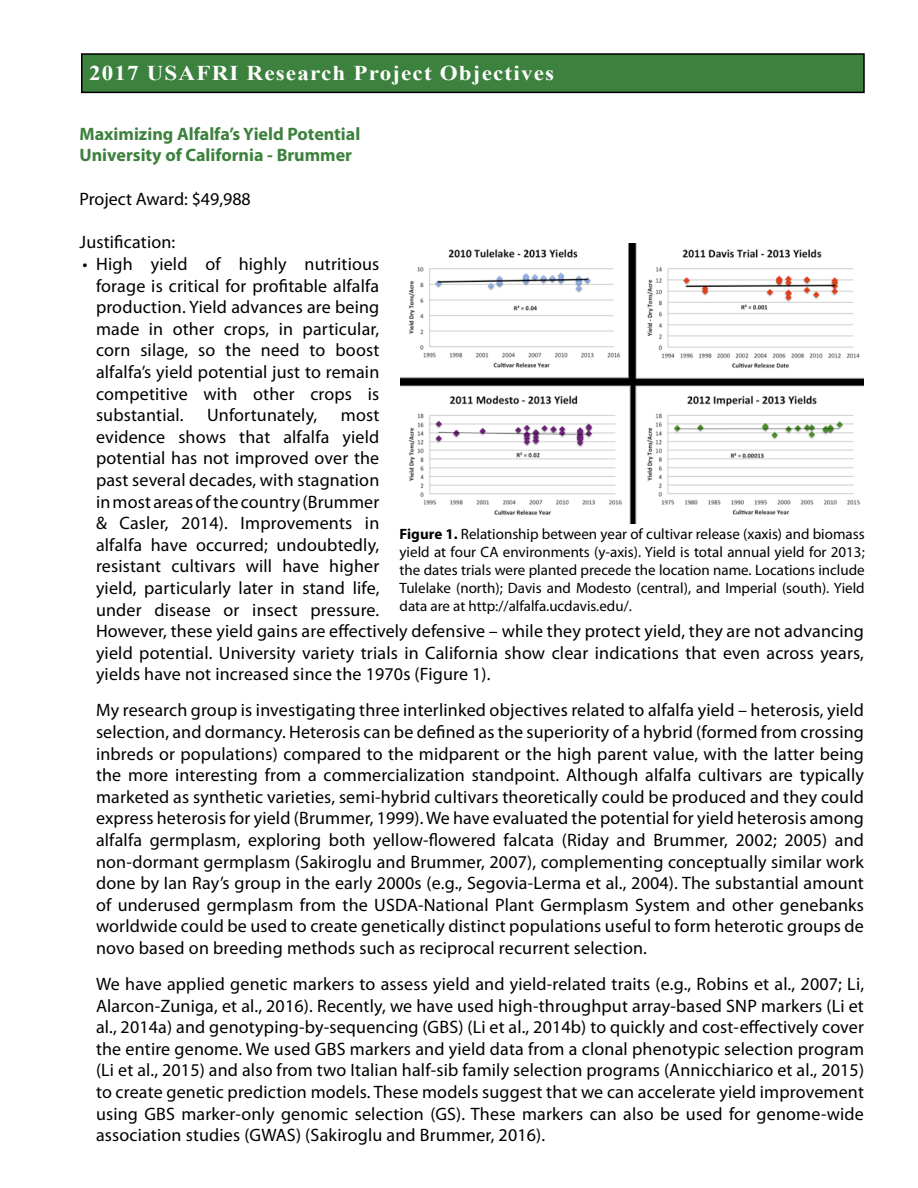
<style>
.page{position:relative;width:918px;height:1188px;background:#fff}
.page>*{position:absolute;margin:0;border:0;box-sizing:border-box;transform-origin:0 0}
.t1{font:700 21px "Times New Roman";letter-spacing:.05em;color:#fff;scale:1.1 1}
.t2{font:18px/21.6px "Myriad Pro";letter-spacing:.01em;color:#000;text-align:justify}
.t3{font:700 18px/21.6px "Myriad Pro";color:#3c813d}
.t4{font:15px/18px "Myriad Pro";color:#000;text-align:justify}
.s1{font-weight:700}
</style>
<div class="page">
<div style="left:82px;top:54px;width:782px;height:38px;background:#3c813d"></div>
<div style="left:81px;top:53px;width:784px;height:40px;border:2px solid #000"></div>
<img style="left:401px;top:243px;width:463px;height:281px">
<p class="t1" style="left:89px;top:59px;width:424px">2017 USAFRI Research Project Objectives</p>
<p class="t3" style="left:80px;top:122px;width:282px">Maximizing Alfalfa’s Yield Potential<br>University of California - Brummer</p>
<p class="t2" style="left:80px;top:188px;width:173px">Project Award: $49,988</p>
<p class="t2" style="left:80px;top:231px;width:97px">Justification:</p>
<p class="t2" style="left:96px;top:253px;width:285px;text-indent:-13px">• High yield of highly nutritious forage is critical for profitable alfalfa production. Yield advances are being made in other crops, in particular, corn silage, so the need to boost alfalfa’s yield potential just to remain competitive with other crops is substantial.</p>
<p class="t2" style="left:207px;top:404px;width:112px">Unfortunately,</p>
<p class="t2" style="left:96px;top:404px;width:770px;text-align:left;text-indent:245px">most<br>evidence shows that alfalfa yield<br>potential has not improved over the<br>past several decades, with stagnation<br>in most areas of the country (Brummer<br>&amp; Casler, 2014). Improvements in<br>alfalfa have occurred; undoubtedly,<br>resistant cultivars will have higher<br>yield, particularly later in stand life,<br>under disease or insect pressure.<br>However, these yield gains are effectively defensive – while they protect yield, they are not advancing yield potential. University variety trials in California show clear indications that even across years, yields have not increased since the 1970s (Figure 1).</p>
<p class="t2" style="left:96px;top:699px;width:770px">My research group is investigating three interlinked objectives related to alfalfa yield – heterosis, yield selection, and dormancy. Heterosis can be defined as the superiority of a hybrid (formed from crossing inbreds or populations) compared to the midparent or the high parent value, with the latter being the more interesting from a commercialization standpoint. Although alfalfa cultivars are typically marketed as synthetic varieties, semi-hybrid cultivars theoretically could be produced and they could express heterosis for yield (Brummer, 1999). We have evaluated the potential for yield heterosis among alfalfa germplasm, exploring both yellow-flowered falcata (Riday and Brummer, 2002; 2005) and non-dormant germplasm (Sakiroglu and Brummer, 2007), complementing conceptually similar work done by Ian Ray’s group in the early 2000s (e.g., Segovia-Lerma et al., 2004). The substantial amount of underused germplasm from the USDA-National Plant Germplasm System and other genebanks worldwide could be used to create genetically distinct populations useful to form heterotic groups de novo based on breeding methods such as reciprocal recurrent selection.</p>
<p class="t2" style="left:96px;top:973px;width:770px">We have applied genetic markers to assess yield and yield-related traits (e.g., Robins et al., 2007; Li, Alarcon-Zuniga, et al., 2016). Recently, we have used high-throughput array-based SNP markers (Li et al., 2014a) and genotyping-by-sequencing (GBS) (Li et al., 2014b) to quickly and cost-effectively cover the entire genome. We used GBS markers and yield data from a clonal phenotypic selection program (Li et al., 2015) and also from two Italian half-sib family selection programs (Annicchiarico et al., 2015) to create genetic prediction models. These models suggest that we can accelerate yield improvement using GBS marker-only genomic selection (GS). These markers can also be used for genome-wide association studies (GWAS) (Sakiroglu and Brummer, 2016).</p>
<p class="t4" style="left:400px;top:525px;width:467px"><span class="s1">Figure 1.</span> Relationship between year of cultivar release (xaxis) and biomass yield at four CA environments (y-axis). Yield is total annual yield for 2013; the dates trials were planted precede the location name. Locations include Tulelake (north); Davis and Modesto (central), and Imperial (south). Yield data are at http://alfalfa.ucdavis.edu/.</p>
</div>
